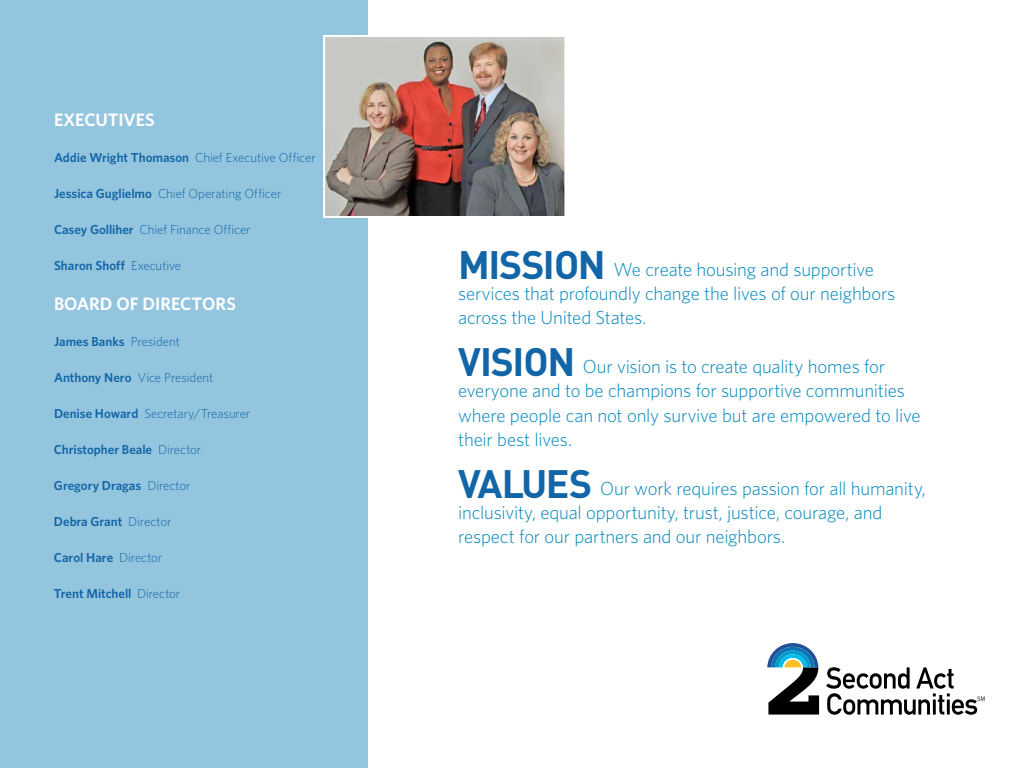
<style>
.page{position:relative;width:1024px;height:768px;background:#fff}
.page>*{position:absolute;margin:0;border:0;box-sizing:border-box;transform-origin:0 0}
.t1{font:300 18.9px/24.3px "Whitney HTF";letter-spacing:-.01em;color:#0085bd}
.t2{font:600 18px "Whitney HTF";color:#fff}
.t3{font:300 13px "Whitney HTF";letter-spacing:-.01em;color:#1265a6}
.t4{font:600 13px "Whitney HTF";color:#1265a6}
.s1{font-weight:600}
.s2{font-weight:300}
.s3{font-family:"DIN";font-weight:700;font-size:39.2px;color:#1265a6}
</style>
<div class="page">
<div style="left:0;top:0;width:368px;height:768px;background:#94c5df"></div>
<img style="left:326px;top:38px;width:237px;height:177px">
<div style="left:323px;top:35px;width:243px;height:183px;border:2px solid #fff"></div>
<svg style="left:767px;top:643px;width:52px;height:72px"></svg>
<svg style="left:826px;top:667px;width:159px;height:48px"></svg>
<p class="t2" style="left:54px;top:108px;width:102px">EXECUTIVES</p>
<p class="t3" style="left:54px;top:150px;width:263px"><span class="s1">Addie Wright Thomason</span> Chief Executive Officer</p>
<p class="t3" style="left:54px;top:186px;width:229px"><span class="s1">Jessica Guglielmo</span> Chief Operating Officer</p>
<p class="t3" style="left:54px;top:222px;width:198px"><span class="s1">Casey Golliher</span> Chief Finance Officer</p>
<p class="t4" style="left:54px;top:257px;width:129px">Sharon Shoff <span class="s2">Executive</span></p>
<p class="t2" style="left:54px;top:292px;width:182px">Board of Di rectors</p>
<p class="t4" style="left:54px;top:333px;width:127px">James Banks <span class="s2">President</span></p>
<p class="t3" style="left:54px;top:370px;width:161px"><span class="s1">Anthony Nero</span> Vice President</p>
<p class="t3" style="left:54px;top:406px;width:198px"><span class="s1">Denise Howard</span> Secretary/Treasurer</p>
<p class="t4" style="left:54px;top:441px;width:149px">Christopher Beale <span class="s2">Director</span></p>
<p class="t4" style="left:54px;top:477px;width:138px">Gregory Dragas <span class="s2">Director</span></p>
<p class="t4" style="left:54px;top:513px;width:119px">Debra Grant <span class="s2">Director</span></p>
<p class="t4" style="left:54px;top:549px;width:110px">Carol Hare <span class="s2">Director</span></p>
<p class="t4" style="left:54px;top:585px;width:128px">Trent Mitchell <span class="s2">Director</span></p>
<p class="t1" style="left:458px;top:257px;width:439px"><span class="s3">MISSION</span> We create housing and supportive services that profoundly change the lives of our neighbors across the United States.</p>
<p class="t1" style="left:458px;top:354px;width:464px"><span class="s3">VISION</span> Our vision is to create quality homes for everyone and to be champions for supportive communities where people can not only survive but are empowered to live their best lives.</p>
<p class="t1" style="left:458px;top:476px;width:469px"><span class="s3">VALUES</span> Our work requires passion for all humanity, inclusivity, equal opportunity, trust, justice, courage, and respect for our partners and our neighbors.</p>
</div>
